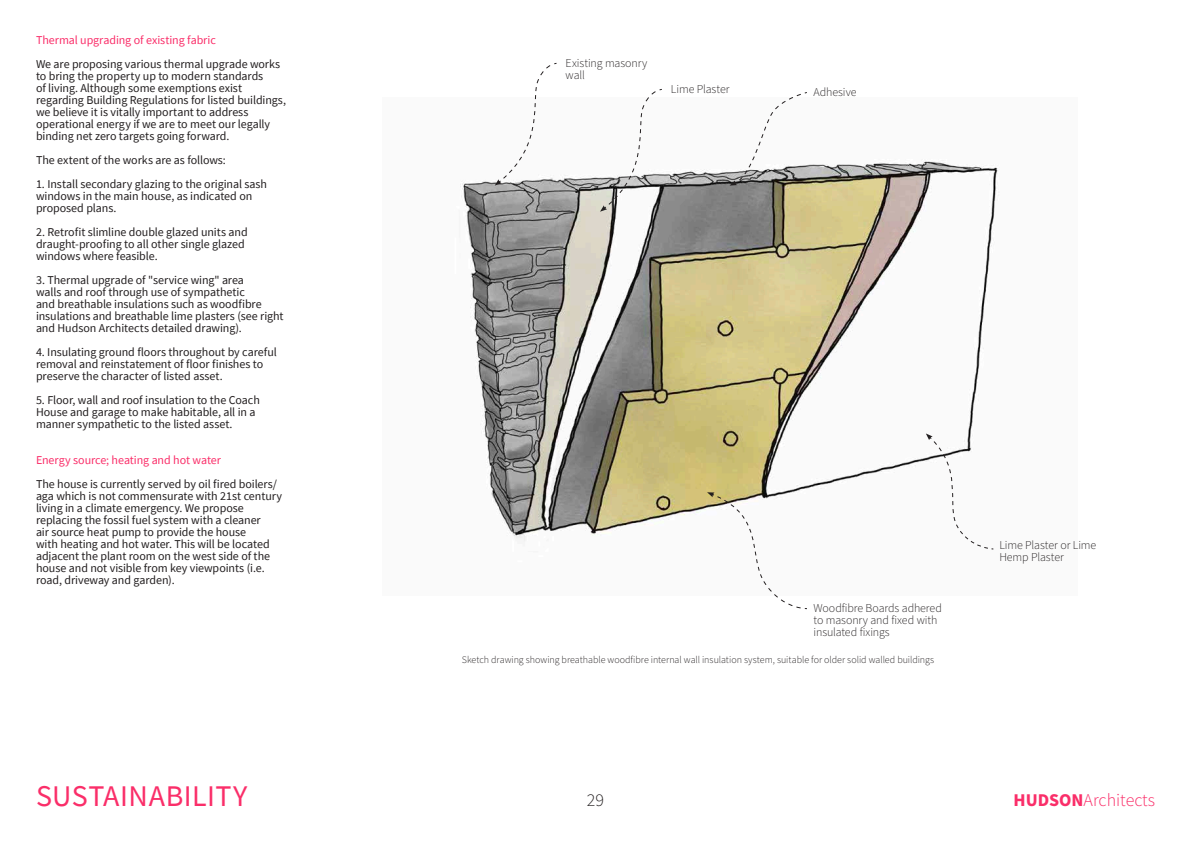
<style>
.page{position:relative;width:1191px;height:842px;background:#fff}
.page>*{position:absolute;margin:0;border:0;box-sizing:border-box;transform-origin:0 0}
.t1{font:30px "Source Sans Pro";letter-spacing:.01em;color:#fa2e69}
.t2{font:18px "Source Sans Variable";color:#fa2e69}
.t3{font:300 18px "Source Sans Pro";color:#231f20}
.t4{font:12px/12px "Source Sans Pro";letter-spacing:-.005em;color:#231f20}
.t5{font:300 12px/12px "Source Sans Pro";letter-spacing:-.005em;color:#231f20}
.t6{font:12px "Source Sans Pro";letter-spacing:-.005em;color:#fa2e69}
.t7{font:300 10px "Source Sans Pro";letter-spacing:-.005em;color:#231f20}
.s1{font-family:"Source Sans Pro";font-weight:700}
</style>
<div class="page">
<img style="left:460px;top:160px;width:539px;height:382px">
<svg style="left:600px;top:89px;width:63px;height:123px"></svg>
<svg style="left:926px;top:433px;width:68px;height:117px"></svg>
<svg style="left:729px;top:92px;width:79px;height:94px"></svg>
<svg style="left:707px;top:492px;width:101px;height:118px"></svg>
<svg style="left:494px;top:62px;width:63px;height:124px"></svg>
<p class="t6" style="left:36px;top:32px;width:181px">Thermal upgrading of existing fabric</p>
<p class="t4" style="left:36px;top:58px;width:251px">We are proposing various thermal upgrade works to bring the property up to modern standards<br>of living. Although some exemptions exist regarding Building Regulations for listed buildings, we believe it is vitally important to address operational energy if we are to meet our legally binding net zero targets going forward.</p>
<p class="t4" style="left:36px;top:154px;width:191px">The extent of the works are as follows:</p>
<p class="t4" style="left:36px;top:178px;width:232px">1. Install secondary glazing to the original sash windows in the main house, as indicated on proposed plans.</p>
<p class="t4" style="left:36px;top:226px;width:213px">2. Retrofit slimline double glazed units and draught-proofing to all other single glazed windows where feasible.</p>
<p class="t4" style="left:36px;top:274px;width:249px">3. Thermal upgrade of "service wing" area<br>walls and roof through use of sympathetic<br>and breathable insulations such as woodfibre insulations and breathable lime plasters (see right and Hudson Architects detailed drawing).</p>
<p class="t4" style="left:36px;top:346px;width:242px">4. Insulating ground floors throughout by careful removal and reinstatement of floor finishes to preserve the character of listed asset.</p>
<p class="t4" style="left:36px;top:394px;width:225px">5. Floor, wall and roof insulation to the Coach<br>House and garage to make habitable, all in a manner sympathetic to the listed asset.</p>
<p class="t6" style="left:36px;top:452px;width:186px">Energy source; heating and hot water</p>
<p class="t4" style="left:36px;top:478px;width:247px">The house is currently served by oil fired boilers/ aga which is not commensurate with 21st century living in a climate emergency. We propose replacing the fossil fuel system with a cleaner<br>air source heat pump to provide the house<br>with heating and hot water. This will be located adjacent the plant room on the west side of the house and not visible from key viewpoints (i.e. road, driveway and garden).</p>
<p class="t5" style="left:565px;top:57px;width:83px">Existing masonry wall</p>
<p class="t5" style="left:671px;top:83px;width:60px">Lime Plaster</p>
<p class="t5" style="left:813px;top:86px;width:44px">Adhesive</p>
<p class="t5" style="left:813px;top:602px;width:130px">Woodfibre Boards adhered to masonry and fixed with insulated fixings</p>
<p class="t7" style="left:462px;top:653px;width:474px">Sketch drawing showing breathable woodfibre internal wall insulation system, suitable for older solid walled buildings</p>
<p class="t5" style="left:999px;top:539px;width:98px">Lime Plaster or Lime<br>Hemp Plaster</p>
<h1 class="t1" style="left:36px;top:777px;width:213px">SUSTAINABILITY</h1>
<h2 class="t3" style="left:587px;top:788px;width:19px">29</h2>
<h2 class="t2" style="left:1013px;top:789px;width:143px"><span class="s1">HUDSON</span>Architects</h2>
</div>
